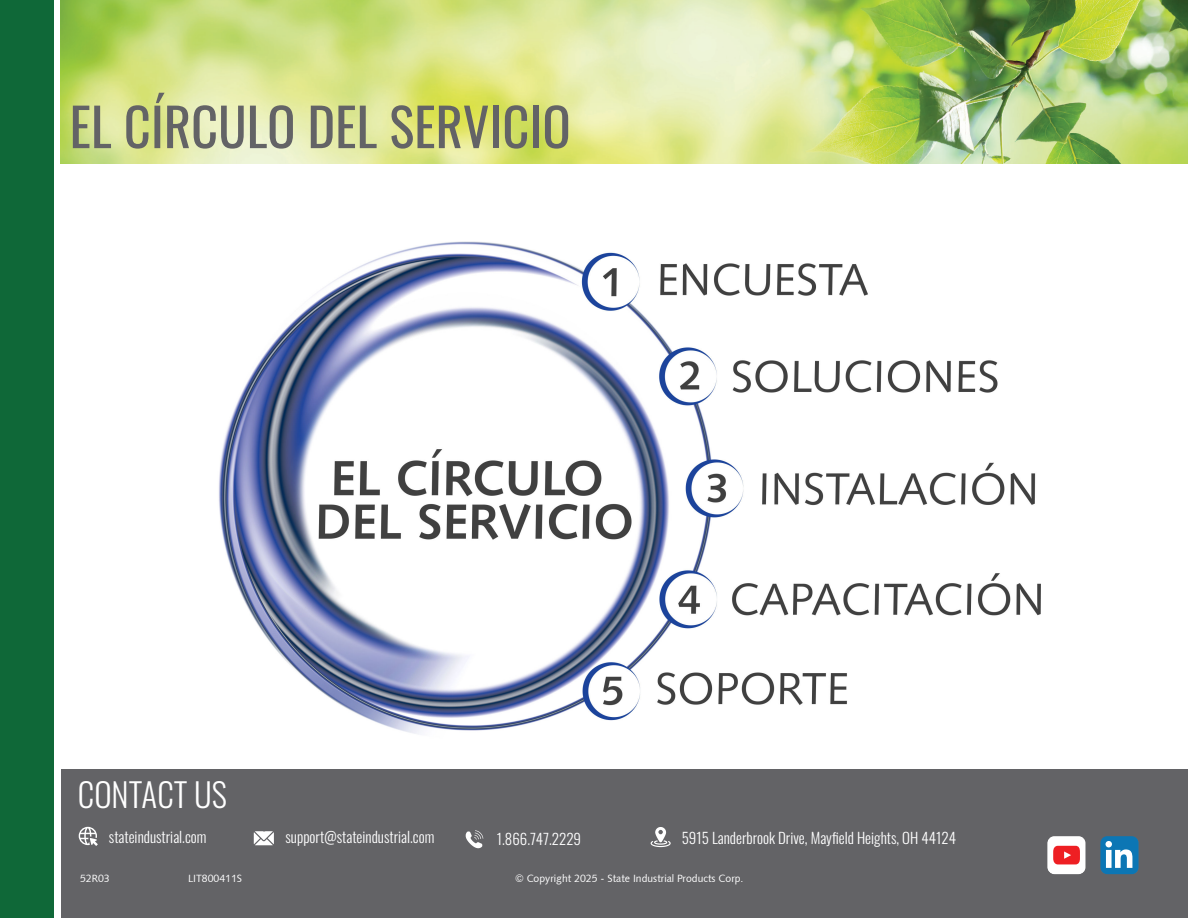
<style>
.page{position:relative;width:1188px;height:918px;background:#fff}
.page>*{position:absolute;margin:0;border:0;box-sizing:border-box;transform-origin:0 0}
.Paragraph_Style_8{font:52.5px "Oswald";color:#636366}
.Paragraph_Style_16{font:300 33px "Oswald";color:#fff}
.Paragraph_Style_15{font:300 15px "Oswald";color:#fff}
.t1{font:10.5px "Humanist 531 BT Roman A";color:#fff}
</style>
<div class="page">
<img style="left:60px;top:0;width:1128px;height:164px">
<div style="left:0;top:0;width:54px;height:918px;background:#0f6838"></div>
<div style="left:61px;top:769px;width:1127px;height:149px;background:#636366"></div>
<svg style="left:466px;top:830px;width:17px;height:18px"></svg>
<svg style="left:651px;top:827px;width:20px;height:20px"></svg>
<svg style="left:254px;top:831px;width:20px;height:14px"></svg>
<svg style="left:1100px;top:836px;width:39px;height:38px"></svg>
<svg style="left:1047px;top:836px;width:38px;height:38px"></svg>
<svg style="left:79px;top:827px;width:19px;height:19px"></svg>
<img style="left:219px;top:241px;width:822px;height:493px">
<p class="Paragraph_Style_8" style="left:70px;top:80px;width:503px">EL CÍRCULO DEL SERVICIO</p>
<p class="Paragraph_Style_16" style="left:78px;top:766px;width:151px">CONTACT US</p>
<p class="Paragraph_Style_15" style="left:109px;top:823px;width:99px">stateindustrial.com</p>
<p class="Paragraph_Style_15" style="left:285px;top:824px;width:150px">support@stateindustrial.com</p>
<p class="Paragraph_Style_15" style="left:497px;top:825px;width:86px">1.866.747.2229</p>
<p class="Paragraph_Style_15" style="left:682px;top:825px;width:276px">5915 Landerbrook Drive, Mayfield Heights, OH 44124</p>
<p class="t1" style="left:80px;top:872px;width:31px">52R03</p>
<p class="t1" style="left:188px;top:872px;width:56px">LIT800411S</p>
<p class="t1" style="left:515px;top:872px;width:230px">© Copyright 2025 - State Industrial Products Corp.</p>
</div>
